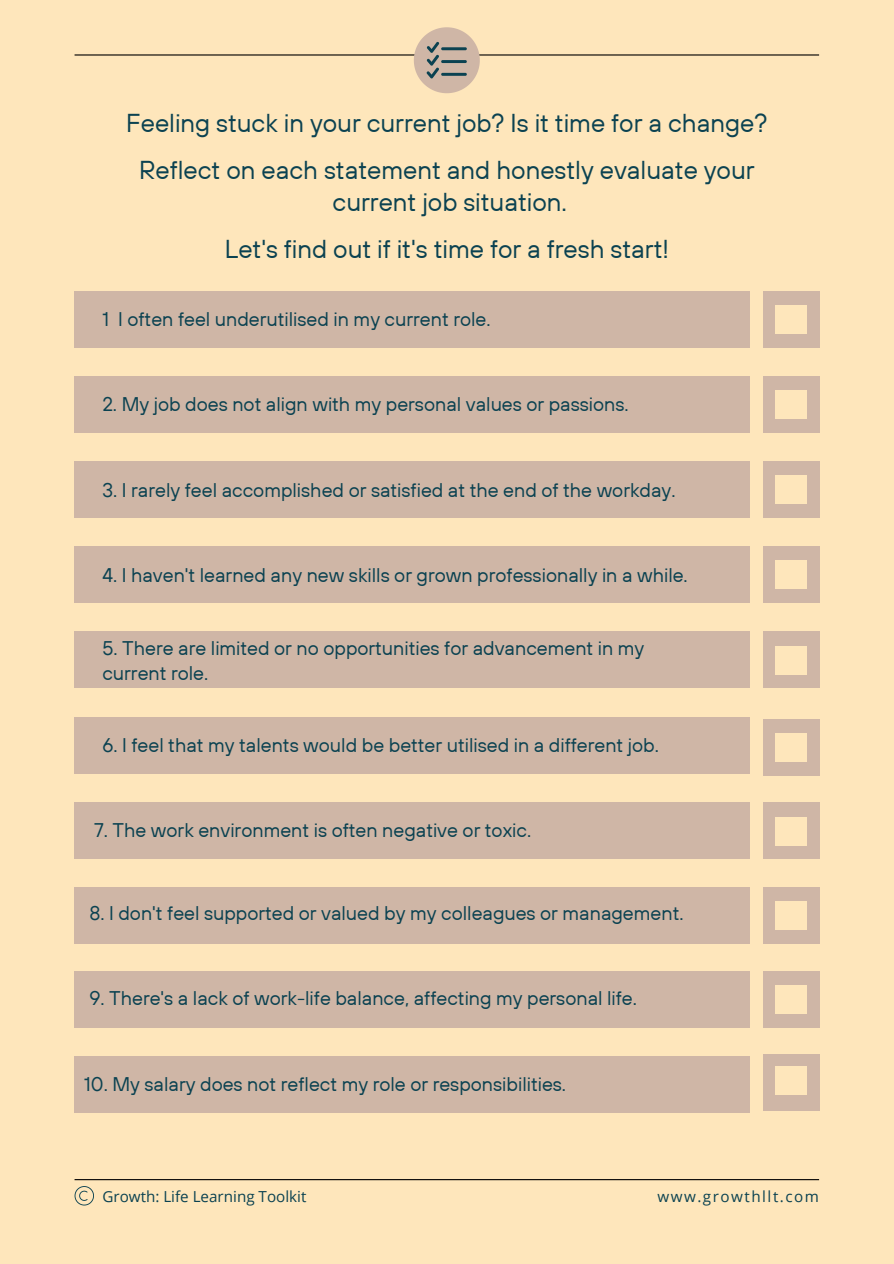
<style>
.page{position:relative;width:894px;height:1264px;background:#fff}
.page>*{position:absolute;margin:0;border:0;box-sizing:border-box;transform-origin:0 0}
.t1{font:25.8px/32.8px "TT Hoves";color:#0b4251;text-align:center}
.t2{font:19.8px/25px "TT Hoves";color:#0b4251}
.t3{font:15.15px "Open Sans";color:#0b4251}
.t4{font:15.15px "Open Sans";letter-spacing:.1em;color:#0b4251}
</style>
<div class="page">
<div style="left:0;top:0;width:893px;height:1263px;background:#fee6bb"></div>
<hr style="left:74px;top:1179px;width:744px;height:1px;background:#000">
<hr style="left:74px;top:54px;width:744px;height:2px;background:#000">
<div style="left:74px;top:291px;width:675px;height:56px;background:#cfb6a6"></div>
<div style="left:762px;top:291px;width:57px;height:56px;background:#cfb6a6"></div>
<div style="left:775px;top:305px;width:31px;height:28px;background:#fee6bb"></div>
<div style="left:74px;top:376px;width:675px;height:56px;background:#cfb6a6"></div>
<div style="left:762px;top:376px;width:57px;height:56px;background:#cfb6a6"></div>
<div style="left:775px;top:390px;width:31px;height:28px;background:#fee6bb"></div>
<div style="left:74px;top:461px;width:675px;height:56px;background:#cfb6a6"></div>
<div style="left:762px;top:461px;width:57px;height:56px;background:#cfb6a6"></div>
<div style="left:775px;top:475px;width:31px;height:29px;background:#fee6bb"></div>
<div style="left:74px;top:546px;width:675px;height:57px;background:#cfb6a6"></div>
<div style="left:762px;top:546px;width:57px;height:57px;background:#cfb6a6"></div>
<div style="left:775px;top:561px;width:31px;height:28px;background:#fee6bb"></div>
<div style="left:74px;top:632px;width:675px;height:56px;background:#cfb6a6"></div>
<div style="left:762px;top:632px;width:57px;height:56px;background:#cfb6a6"></div>
<div style="left:775px;top:646px;width:31px;height:28px;background:#fee6bb"></div>
<div style="left:74px;top:717px;width:675px;height:56px;background:#cfb6a6"></div>
<div style="left:762px;top:719px;width:57px;height:56px;background:#cfb6a6"></div>
<div style="left:775px;top:733px;width:31px;height:28px;background:#fee6bb"></div>
<div style="left:74px;top:802px;width:675px;height:56px;background:#cfb6a6"></div>
<div style="left:762px;top:802px;width:57px;height:56px;background:#cfb6a6"></div>
<div style="left:775px;top:817px;width:31px;height:28px;background:#fee6bb"></div>
<div style="left:75px;top:886px;width:675px;height:57px;background:#cfb6a6"></div>
<div style="left:762px;top:887px;width:57px;height:56px;background:#cfb6a6"></div>
<div style="left:775px;top:901px;width:31px;height:28px;background:#fee6bb"></div>
<div style="left:74px;top:971px;width:675px;height:57px;background:#cfb6a6"></div>
<div style="left:762px;top:971px;width:57px;height:57px;background:#cfb6a6"></div>
<div style="left:775px;top:985px;width:31px;height:28px;background:#fee6bb"></div>
<div style="left:74px;top:1056px;width:675px;height:56px;background:#cfb6a6"></div>
<div style="left:762px;top:1054px;width:57px;height:56px;background:#cfb6a6"></div>
<div style="left:775px;top:1066px;width:31px;height:28px;background:#fee6bb"></div>
<svg style="left:413px;top:27px;width:66px;height:66px"></svg>
<svg style="left:74px;top:1186px;width:20px;height:19px"></svg>
<p class="t1" style="left:126px;top:106px;width:642px">Feeling stuck in your current job? Is it time for a change?</p>
<p class="t1" style="left:139px;top:153px;width:617px">Reflect on each statement and honestly evaluate your current job situation.</p>
<p class="t1" style="left:225px;top:231px;width:445px">Let's find out if it's time for a fresh start!</p>
<p class="t2" style="left:102px;top:306px;width:389px">1 I often feel underutilised in my current role.</p>
<h1 class="t2" style="left:102px;top:391px;width:527px">2. My job does not align with my personal values or passions.</h1>
<h1 class="t2" style="left:102px;top:477px;width:574px">3. I rarely feel accomplished or satisfied at the end of the workday.</h1>
<h1 class="t2" style="left:102px;top:562px;width:586px">4. I haven't learned any new skills or grown professionally in a while.</h1>
<h2 class="t2" style="left:102px;top:634px;width:543px">5. There are limited or no opportunities for advancement in my current role.</h2>
<p class="t2" style="left:102px;top:732px;width:558px">6. I feel that my talents would be better utilised in a different job.</p>
<p class="t2" style="left:94px;top:817px;width:438px">7. The work environment is often negative or toxic.</p>
<p class="t2" style="left:89px;top:900px;width:595px">8. I don't feel supported or valued by my colleagues or management.</p>
<p class="t2" style="left:89px;top:985px;width:549px">9. There's a lack of work-life balance, affecting my personal life.</p>
<p class="t2" style="left:84px;top:1070px;width:483px">10. My salary does not reflect my role or responsibilities.</p>
<p class="t3" style="left:102px;top:1186px;width:205px">Growth: Life Learning Toolkit</p>
<p class="t4" style="left:657px;top:1185px;width:163px">www.growthllt.com</p>
</div>
